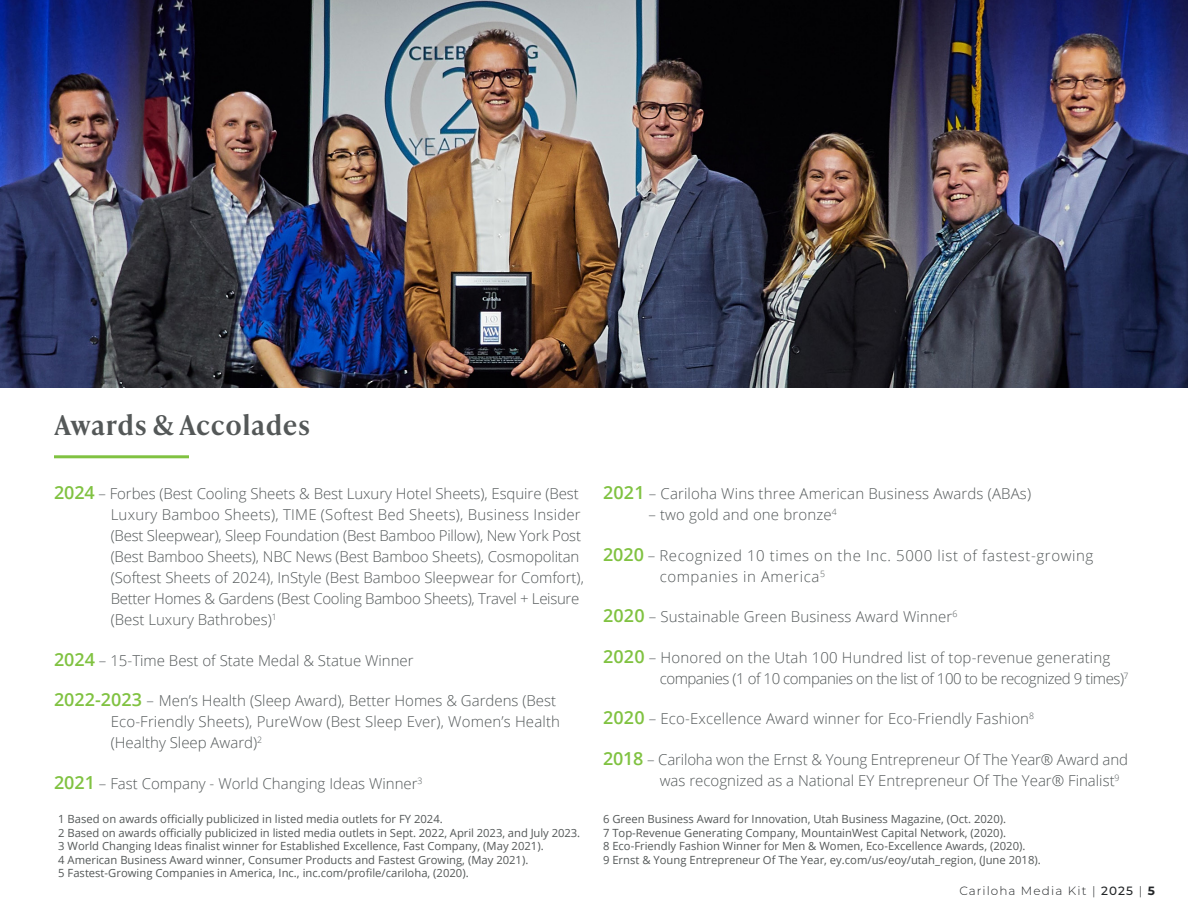
<style>
.page{position:relative;width:1188px;height:918px;background:#fff}
.page>*{position:absolute;margin:0;border:0;box-sizing:border-box;transform-origin:0 0}
.t1{font:600 27px "Ivy Presto Text";letter-spacing:.015em;color:#545858}
.TEXT_TITLE{font:300 15px/21px "Open Sans";color:#535859}
.TEXT_TITLE-2{font:300 15px/21px "Open Sans";letter-spacing:-.03em;color:#535859}
.TEXT_TITLE-3{font:300 15px/21px "Open Sans";letter-spacing:.04em;color:#535859}
.t2{font:300 12px "Montserrat";letter-spacing:.085em;color:#232628}
.t3{font:11.25px "Open Sans";color:#545858}
.s1{font-weight:600;font-size:18px;color:#80c241}
.s2{font-weight:500}
.s3{font-weight:700}
</style>
<div class="page">
<img style="left:0;top:0;width:1188px;height:387px">
<hr style="left:54px;top:455px;width:135px;height:3px;background:#80c241">
<p class="t1" style="left:54px;top:405px;width:258px">Awards &amp; Accolades</p>
<p class="TEXT_TITLE" style="left:111px;top:483px;width:475px;text-indent:-57px"><span class="s1">2024</span> – Forbes (Best Cooling Sheets &amp; Best Luxury Hotel Sheets), Esquire (Best Luxury Bamboo Sheets), TIME (Softest Bed Sheets), Business Insider (Best Sleepwear), Sleep Foundation (Best Bamboo Pillow), New York Post (Best Bamboo Sheets), NBC News (Best Bamboo Sheets), Cosmopolitan (Softest Sheets of 2024), InStyle (Best Bamboo Sleepwear for Comfort), Better Homes &amp; Gardens (Best Cooling Bamboo Sheets), Travel + Leisure (Best Luxury Bathrobes)<sup>1</sup></p>
<p class="TEXT_TITLE" style="left:54px;top:649px;width:361px"><span class="s1">2024</span> – 15-Time Best of State Medal &amp; Statue Winner</p>
<p class="TEXT_TITLE" style="left:111px;top:690px;width:451px;text-indent:-57px"><span class="s1">2022-2023</span> – Men’s Health (Sleep Award), Better Homes &amp; Gardens (Best<br>Eco-Friendly Sheets), PureWow (Best Sleep Ever), Women’s Health (Healthy Sleep Award)<sup>2</sup></p>
<p class="TEXT_TITLE" style="left:54px;top:772px;width:370px"><span class="s1">2021</span> – Fast Company - World Changing Ideas Winner<sup>3</sup></p>
<p class="t3" style="left:58px;top:812px;width:386px">1 Based on awards officially publicized in listed media outlets for FY 2024.</p>
<p class="t3" style="left:58px;top:825px;width:524px">2 Based on awards officially publicized in listed media outlets in Sept. 2022, April 2023, and July 2023.</p>
<p class="t3" style="left:58px;top:839px;width:487px">3 World Changing Ideas finalist winner for Established Excellence, Fast Company, (May 2021).</p>
<p class="t3" style="left:58px;top:852px;width:472px">4 American Business Award winner, Consumer Products and Fastest Growing, (May 2021).</p>
<p class="t3" style="left:58px;top:866px;width:412px">5 Fastest-Growing Companies in America, Inc., inc.com/profile/cariloha, (2020).</p>
<p class="TEXT_TITLE" style="left:603px;top:483px;width:430px"><span class="s1">2021</span> – Cariloha Wins three American Business Awards (ABAs)</p>
<p class="TEXT_TITLE" style="left:648px;top:504px;width:190px">– two gold and one bronze<sup>4</sup></p>
<p class="TEXT_TITLE-3" style="left:660px;top:544px;width:435px;text-indent:-57px"><span class="s1">2020</span> – Recognized 10 times on the Inc. 5000 list of fastest-growing companies in America<sup>5</sup></p>
<p class="TEXT_TITLE" style="left:603px;top:606px;width:356px"><span class="s1">2020</span> – Sustainable Green Business Award Winner<sup>6</sup></p>
<p class="TEXT_TITLE-2" style="left:660px;top:646px;width:470px;text-indent:-57px"><span class="s1">2020</span> – Honored on the Utah 100 Hundred list of top-revenue generating companies (1 of 10 companies on the list of 100 to be recognized 9 times)<sup>7</sup></p>
<p class="TEXT_TITLE" style="left:603px;top:708px;width:433px"><span class="s1">2020</span> – Eco-Excellence Award winner for Eco-Friendly Fashion<sup>8</sup></p>
<p class="TEXT_TITLE" style="left:660px;top:748px;width:470px;text-indent:-57px"><span class="s1">2018</span> – Cariloha won the Ernst &amp; Young Entrepreneur Of The Year® Award and was recognized as a National EY Entrepreneur Of The Year® Finalist<sup>9</sup></p>
<p class="t3" style="left:603px;top:812px;width:405px">6 Green Business Award for Innovation, Utah Business Magazine, (Oct. 2020).</p>
<p class="t3" style="left:603px;top:825px;width:405px">7 Top-Revenue Generating Company, MountainWest Capital Network, (2020).</p>
<p class="t3" style="left:603px;top:839px;width:424px">8 Eco-Friendly Fashion Winner for Men &amp; Women, Eco-Excellence Awards, (2020).</p>
<p class="t3" style="left:603px;top:852px;width:439px">9 Ernst &amp; Young Entrepreneur Of The Year, ey.com/us/eoy/utah_region, (June 2018).</p>
<p class="t2" style="left:959px;top:883px;width:197px">Cariloha Media Kit | <span class="s2">2025</span> | <span class="s3">5</span></p>
</div>
